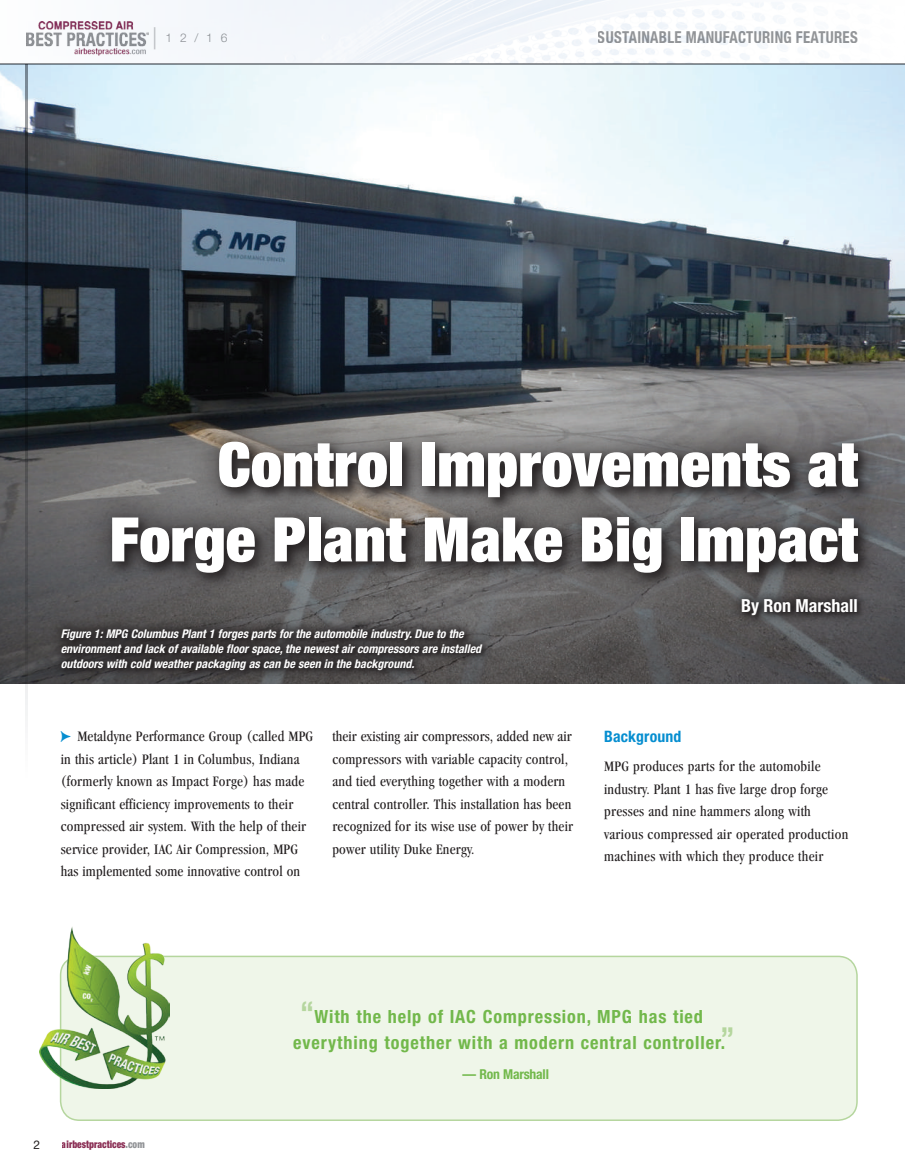
<style>
.page{position:relative;width:905px;height:1175px;background:#fff}
.page>*{position:absolute;margin:0;border:0;box-sizing:border-box;transform-origin:0 0}
.t1{font:900 expanded 61.5px/75px "Helvetica Neue";letter-spacing:.01em;color:#fff;text-align:right}
.t2{font:300 condensed 30px "Helvetica Neue";color:#c7c8ca;scale:.9 1}
.t3{font:700 condensed 18.15px/25.8px "Helvetica Neue";letter-spacing:.05em;color:#72b84b}
.t4{font:700 condensed 18px "Helvetica Neue";color:#fff}
.t5{font:700 condensed 16.5px "Helvetica Neue";letter-spacing:.02em;color:#939598;scale:.9 1}
.t6{font:700 condensed 15.75px "Helvetica Neue";letter-spacing:.01em;color:#068ed0}
.t7{font:condensed 15px/22.5px "Garamond";letter-spacing:.015em;color:#231f20}
.t8{font:700 condensed 13.65px "Helvetica Neue";letter-spacing:-.015em;color:#72b84b}
.t9{font:italic 700 condensed 12px/15px "Helvetica Neue";color:#fff}
.t10{font:300 12px "Helvetica Neue LT Std";color:#939598}
.t11{font:12px "Helvetica Neue";color:#231f20}
.t12{font:900 condensed 10.5px "Helvetica Neue";color:#8a2e54;scale:.9 1}
.s1{font-family:"Pointers";font-stretch:normal;color:#068ed0}
.s2{color:#939598}
.s3{font-size:30.3px;color:#b5d69e}
</style>
<div class="page">
<div style="left:0;top:0;width:636px;height:66px;background:#f4f7fb"></div>
<img style="left:0;top:65px;width:904px;height:279px">
<svg style="left:0;top:344px;width:904px;height:339px;background:#4c4f53"></svg>
<div style="left:80px;top:411px;width:808px;height:192px;background:#231f20;opacity:.5"></div>
<div style="left:729px;top:586px;width:140px;height:42px;background:#231f20;opacity:.75"></div>
<div style="left:49px;top:617px;width:445px;height:66px;background:#231f20;opacity:.75"></div>
<div style="left:61px;top:956px;width:796px;height:164px;background:#eff6e9;border-radius:19px"></div>
<div style="left:60px;top:955px;width:797px;height:165px;border:2px solid #b5d69e;border-radius:19px"></div>
<img style="left:39px;top:927px;width:130px;height:161px">
<svg style="left:25px;top:65px;width:2px;height:656px"></svg>
<img style="left:26px;top:21px;width:122px;height:35px">
<hr style="left:0;top:64px;width:904px;height:1px;background:#939598">
<h2 class="t2" style="left:152px;top:22px;width:8px">|</h2>
<p class="t10" style="left:165px;top:30px;width:63px">12/16</p>
<p class="t5" style="left:598px;top:27px;width:290px">SUSTAINABLE MANUFACTURING FEATURES</p>
<h1 class="t1" style="left:110px;top:425px;width:749px">Control Improvements at<br>Forge Plant Make Big Impact</h1>
<p class="t4" style="left:741px;top:595px;width:118px">By Ron Marshall</p>
<p class="t9" style="left:61px;top:626px;width:422px">Figure 1: MPG Columbus Plant 1 forges parts for the automobile industry. Due to the environment and lack of available floor space, the newest air compressors are installed outdoors with cold weather packaging as can be seen in the background.</p>
<p class="t7" style="left:61px;top:725px;width:254px"><span class="s1">c</span> Metaldyne Performance Group (called MPG in this article) Plant 1 in Columbus, Indiana (formerly known as Impact Forge) has made significant efficiency improvements to their compressed air system. With the help of their service provider, IAC Air Compression, MPG has implemented some innovative control on</p>
<p class="t7" style="left:332px;top:725px;width:242px">their existing air compressors, added new air compressors with variable capacity control, and tied everything together with a modern central controller. This installation has been recognized for its wise use of power by their power utility Duke Energy.</p>
<p class="t6" style="left:604px;top:726px;width:79px">Background</p>
<p class="t7" style="left:604px;top:755px;width:246px">MPG produces parts for the automobile industry. Plant 1 has five large drop forge presses and nine hammers along with various compressed air operated production machines with which they produce their</p>
<p class="t11" style="left:33px;top:1137px;width:8px">2</p>
<p class="t12" style="left:62px;top:1137px;width:93px">airbestpractices<span class="s2">.com</span></p>
<p class="t3" style="left:293px;top:1003px;width:443px;text-indent:7px"><span class="s3">“</span>With the help of IAC Compression, MPG has tied everything together with a modern central controller.<span class="s3">”</span></p>
<p class="t8" style="left:462px;top:1065px;width:88px">— Ron Marshall</p>
</div>
